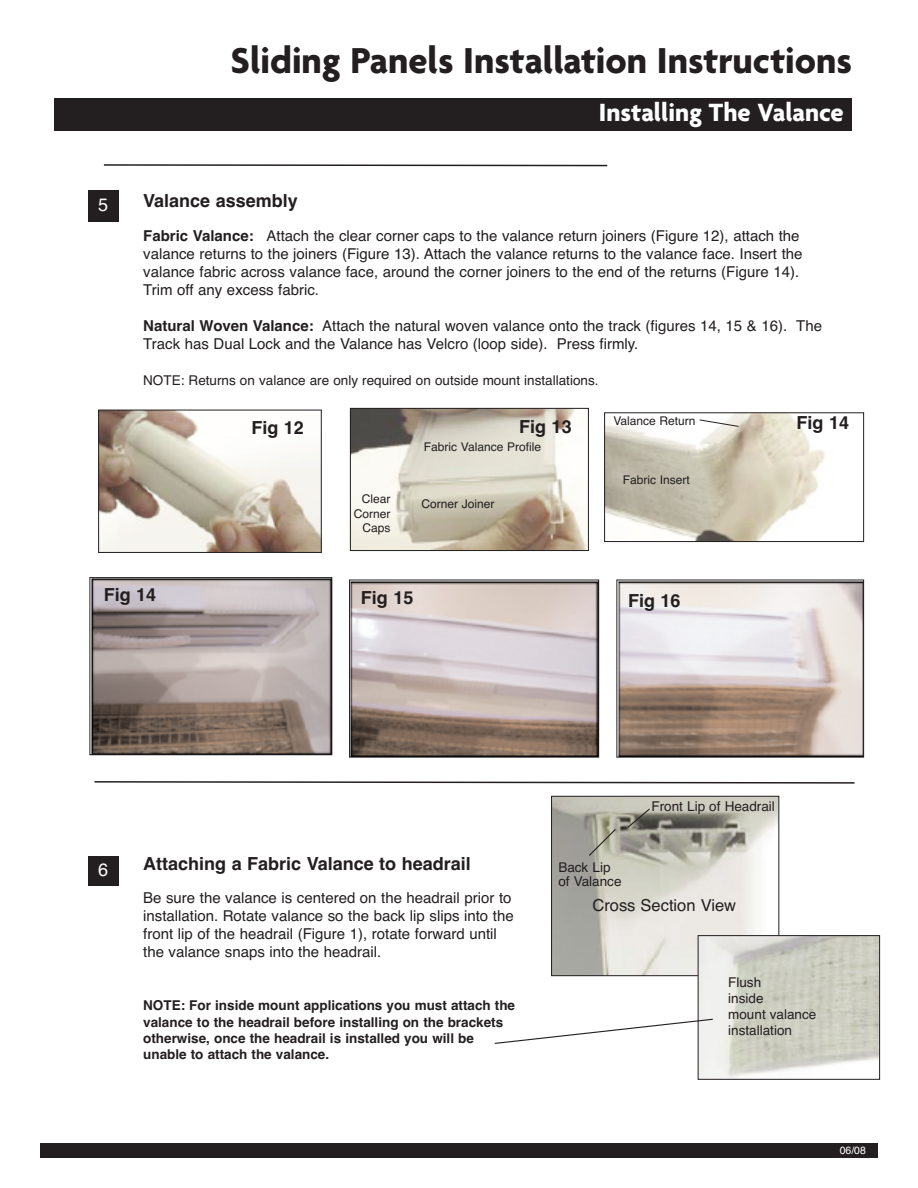
<style>
.page{position:relative;width:918px;height:1188px;background:#fff}
.page>*{position:absolute;margin:0;border:0;box-sizing:border-box;transform-origin:0 0}
.t1{font:700 39px "Agenda";color:#231f20}
.t2{font:700 27px "Agenda";color:#fff}
.t3{font:700 18px "Helvetica";color:#231f20}
.t4{font:18px "Helvetica";color:#fff}
.t5{font:16.5px "Helvetica";color:#231f20}
.t6{font:15px/18px "Helvetica";color:#231f20}
.t7{font:700 13.5px/16.2px "Helvetica";color:#231f20}
.t8{font:13.5px/16.2px "Helvetica";color:#231f20}
.t9{font:12px/14.4px "Helvetica";color:#231f20;text-align:right}
.t10{font:10.5px "Helvetica";color:#fff}
.s1{font-weight:700}
</style>
<div class="page">
<div style="left:40px;top:1143px;width:838px;height:15px;background:#231f20"></div>
<div style="left:55px;top:98px;width:797px;height:33px;background:#231f20"></div>
<div style="left:88px;top:190px;width:31px;height:32px;background:#231f20"></div>
<svg style="left:103px;top:164px;width:505px;height:3px"></svg>
<svg style="left:94px;top:781px;width:761px;height:3px"></svg>
<img style="left:100px;top:412px;width:220px;height:139px">
<div style="left:98px;top:410px;width:224px;height:143px;border:1px solid #231f20"></div>
<img style="left:352px;top:410px;width:235px;height:139px">
<div style="left:350px;top:408px;width:239px;height:143px;border:1px solid #231f20"></div>
<img style="left:606px;top:414px;width:219px;height:126px">
<div style="left:604px;top:412px;width:260px;height:130px;border:1px solid #231f20"></div>
<svg style="left:699px;top:419px;width:40px;height:8px"></svg>
<img style="left:92px;top:579px;width:238px;height:174px">
<div style="left:90px;top:577px;width:242px;height:178px;border:1px solid #231f20"></div>
<img style="left:351px;top:582px;width:246px;height:174px">
<div style="left:349px;top:580px;width:250px;height:178px;border:1px solid #231f20"></div>
<img style="left:618px;top:582px;width:244px;height:174px">
<div style="left:616px;top:580px;width:248px;height:178px;border:1px solid #231f20"></div>
<img style="left:553px;top:798px;width:224px;height:176px">
<div style="left:551px;top:796px;width:228px;height:180px;border:1px solid #231f20"></div>
<svg style="left:588px;top:828px;width:29px;height:29px"></svg>
<svg style="left:626px;top:807px;width:25px;height:22px"></svg>
<div style="left:88px;top:856px;width:31px;height:30px;background:#231f20"></div>
<img style="left:700px;top:937px;width:178px;height:141px">
<div style="left:698px;top:935px;width:182px;height:145px;border:1px solid #231f20"></div>
<svg style="left:494px;top:1018px;width:220px;height:27px"></svg>
<h1 class="t1" style="left:231px;top:37px;width:623px">Sliding Panels Installation Instructions</h1>
<h2 class="t2" style="left:599px;top:95px;width:246px">Installing The Valance</h2>
<p class="t4" style="left:98px;top:194px;width:12px">5</p>
<p class="t3" style="left:143px;top:190px;width:156px">Valance assembly</p>
<p class="t6" style="left:143px;top:227px;width:661px"><span class="s1">Fabric Valance:</span> Attach the clear corner caps to the valance return joiners (Figure 12), attach the valance returns to the joiners (Figure 13). Attach the valance returns to the valance face. Insert the valance fabric across valance face, around the corner joiners to the end of the returns (Figure 14).<br>Trim off any excess fabric.</p>
<p class="t6" style="left:143px;top:317px;width:680px"><span class="s1">Natural Woven Valance:</span> Attach the natural woven valance onto the track (figures 14, 15 &amp; 16). The<br>Track has Dual Lock and the Valance has Velcro (loop side). Press firmly.</p>
<p class="t8" style="left:143px;top:372px;width:457px">NOTE: Returns on valance are only required on outside mount installations.</p>
<p class="t3" style="left:251px;top:418px;width:54px">Fig 12</p>
<p class="t3" style="left:519px;top:416px;width:54px">Fig 13</p>
<p class="t3" style="left:797px;top:412px;width:54px">Fig 14</p>
<p class="t9" style="left:613px;top:414px;width:84px">Valance Return</p>
<p class="t9" style="left:354px;top:492px;width:38px">Clear<br>Corner<br>Caps</p>
<p class="t9" style="left:424px;top:439px;width:119px">Fabric Valance Profile</p>
<p class="t9" style="left:422px;top:497px;width:75px">Corner Joiner</p>
<p class="t9" style="left:623px;top:473px;width:69px">Fabric Insert</p>
<p class="t3" style="left:104px;top:584px;width:54px">Fig 14</p>
<p class="t3" style="left:361px;top:587px;width:54px">Fig 15</p>
<p class="t3" style="left:628px;top:590px;width:54px">Fig 16</p>
<p class="t4" style="left:98px;top:859px;width:12px">6</p>
<p class="t3" style="left:143px;top:853px;width:329px">Attaching a Fabric Valance to headrail</p>
<p class="t6" style="left:143px;top:889px;width:372px">Be sure the valance is centered on the headrail prior to installation. Rotate valance so the back lip slips into the front lip of the headrail (Figure 1), rotate forward until the valance snaps into the headrail.</p>
<p class="t7" style="left:143px;top:998px;width:373px">NOTE: For inside mount applications you must attach the valance to the headrail before installing on the brackets otherwise, once the headrail is installed you will be unable to attach the valance.</p>
<p class="t8" style="left:558px;top:861px;width:65px;line-height:13.5px">Back Lip of Valance</p>
<p class="t8" style="left:652px;top:799px;width:125px">Front Lip of Headrail</p>
<p class="t5" style="left:592px;top:896px;width:145px">Cross Section View</p>
<p class="t8" style="left:728px;top:974px;width:90px">Flush<br>inside<br>mount valance installation</p>
<p class="t10" style="left:840px;top:1145px;width:28px">06/08</p>
</div>
